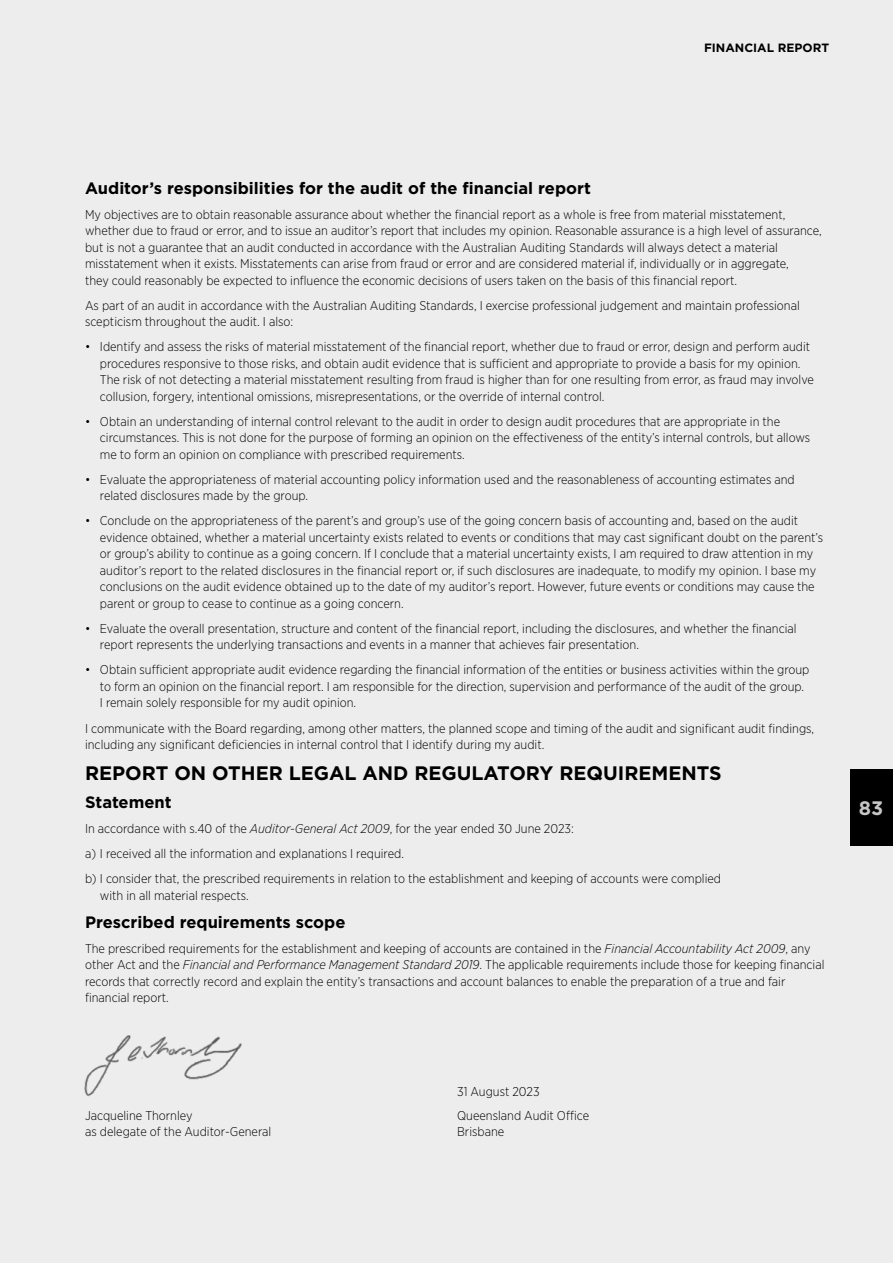
<style>
.page{position:relative;width:893px;height:1263px;background:#ededed}
.page>*{position:absolute;margin:0;border:0;box-sizing:border-box;transform-origin:0 0}
.t1{font:700 19.5px "Gotham";color:#000}
.t2{font:700 19.5px "Gotham";color:#c6c6c6}
.t3{font:700 16.5px "Gotham";color:#000}
.t4{font:300 12.75px/16.5px "Gotham Narrow";color:#000}
.t5{font:700 12px "Gotham";color:#000}
.s1{font-style:italic}
</style>
<div class="page">
<img style="left:84px;top:1035px;width:158px;height:62px">
<div style="left:850px;top:769px;width:43px;height:76px;background:#000"></div>
<p class="t5" style="left:704px;top:40px;width:127px">FINANCIAL REPORT</p>
<p class="t3" style="left:85px;top:177px;width:507px">Auditor’s responsibilities for the audit of the financial report</p>
<p class="t4" style="left:85px;top:206px;width:738px">My objectives are to obtain reasonable assurance about whether the financial report as a whole is free from material misstatement, whether due to fraud or error, and to issue an auditor’s report that includes my opinion. Reasonable assurance is a high level of assurance, but is not a guarantee that an audit conducted in accordance with the Australian Auditing Standards will always detect a material misstatement when it exists. Misstatements can arise from fraud or error and are considered material if, individually or in aggregate,<br>they could reasonably be expected to influence the economic decisions of users taken on the basis of this financial report.</p>
<p class="t4" style="left:85px;top:297px;width:716px">As part of an audit in accordance with the Australian Auditing Standards, I exercise professional judgement and maintain professional scepticism throughout the audit. I also:</p>
<p class="t4" style="left:100px;top:338px;width:715px;text-indent:-15px">• Identify and assess the risks of material misstatement of the financial report, whether due to fraud or error, design and perform audit procedures responsive to those risks, and obtain audit evidence that is sufficient and appropriate to provide a basis for my opinion.<br>The risk of not detecting a material misstatement resulting from fraud is higher than for one resulting from error, as fraud may involve collusion, forgery, intentional omissions, misrepresentations, or the override of internal control.</p>
<p class="t4" style="left:100px;top:413px;width:712px;text-indent:-15px">• Obtain an understanding of internal control relevant to the audit in order to design audit procedures that are appropriate in the circumstances. This is not done for the purpose of forming an opinion on the effectiveness of the entity’s internal controls, but allows me to form an opinion on compliance with prescribed requirements.</p>
<p class="t4" style="left:100px;top:471px;width:696px;text-indent:-15px">• Evaluate the appropriateness of material accounting policy information used and the reasonableness of accounting estimates and related disclosures made by the group.</p>
<p class="t4" style="left:100px;top:512px;width:725px;text-indent:-15px">• Conclude on the appropriateness of the parent’s and group’s use of the going concern basis of accounting and, based on the audit evidence obtained, whether a material uncertainty exists related to events or conditions that may cast significant doubt on the parent’s or group’s ability to continue as a going concern. If I conclude that a material uncertainty exists, I am required to draw attention in my auditor’s report to the related disclosures in the financial report or, if such disclosures are inadequate, to modify my opinion. I base my conclusions on the audit evidence obtained up to the date of my auditor’s report. However, future events or conditions may cause the parent or group to cease to continue as a going concern.</p>
<p class="t4" style="left:100px;top:620px;width:698px;text-indent:-15px">• Evaluate the overall presentation, structure and content of the financial report, including the disclosures, and whether the financial report represents the underlying transactions and events in a manner that achieves fair presentation.</p>
<p class="t4" style="left:100px;top:661px;width:711px;text-indent:-15px">• Obtain sufficient appropriate audit evidence regarding the financial information of the entities or business activities within the group to form an opinion on the financial report. I am responsible for the direction, supervision and performance of the audit of the group.<br>I remain solely responsible for my audit opinion.</p>
<p class="t4" style="left:85px;top:719px;width:731px">I communicate with the Board regarding, among other matters, the planned scope and timing of the audit and significant audit findings, including any significant deficiencies in internal control that I identify during my audit.</p>
<h1 class="t1" style="left:85px;top:760px;width:638px">REPORT ON OTHER LEGAL AND REGULATORY REQUIREMENTS</h1>
<p class="t3" style="left:85px;top:791px;width:88px">Statement</p>
<p class="t4" style="left:85px;top:816px;width:637px;line-height:25px">In accordance with s.40 of the <span class="s1">Auditor-General Act 2009</span>, for the year ended 30 June 2023:<br>a) I received all the information and explanations I required.<br>b) I consider that, the prescribed requirements in relation to the establishment and keeping of accounts were complied</p>
<p class="t4" style="left:100px;top:886px;width:150px">with in all material respects.</p>
<p class="t3" style="left:85px;top:911px;width:262px">Prescribed requirements scope</p>
<p class="t4" style="left:85px;top:939px;width:741px">The prescribed requirements for the establishment and keeping of accounts are contained in the <span class="s1">Financial Accountability Act 2009</span>, any other Act and the <span class="s1">Financial and Performance Management Standard 2019</span>. The applicable requirements include those for keeping financial records that correctly record and explain the entity’s transactions and account balances to enable the preparation of a true and fair financial report.</p>
<p class="t4" style="left:457px;top:1083px;width:84px">31 August 2023</p>
<p class="t4" style="left:85px;top:1107px;width:188px">Jacqueline Thornley<br>as delegate of the Auditor-General</p>
<p class="t4" style="left:457px;top:1107px;width:133px">Queensland Audit Office<br>Brisbane</p>
<h1 class="t2" style="left:859px;top:795px;width:26px">83</h1>
</div>
